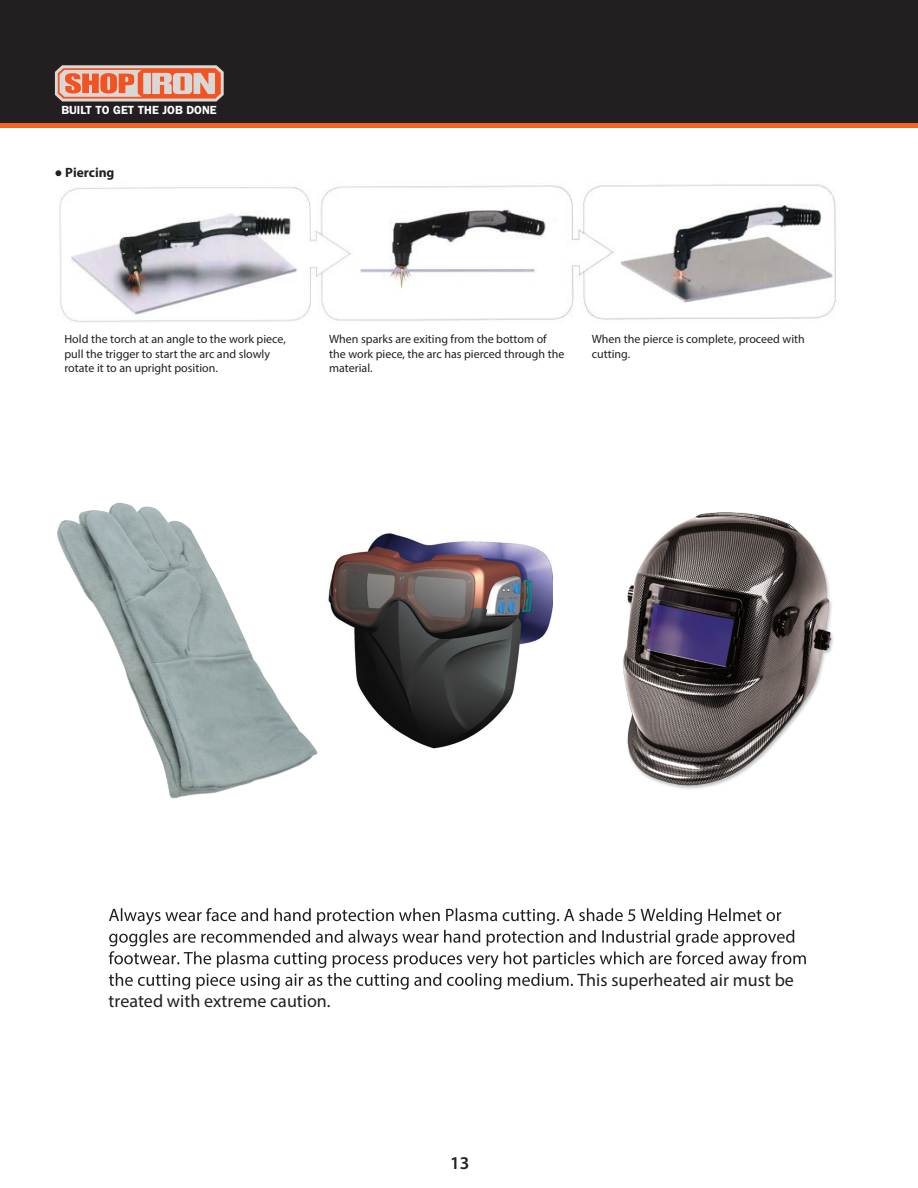
<style>
.page{position:relative;width:918px;height:1188px;background:#fff}
.page>*{position:absolute;margin:0;border:0;box-sizing:border-box;transform-origin:0 0}
.t1{font:18px "Myriad Pro";color:#231f20}
.t2{font:600 18px "Myriad Pro";color:#231f20}
.t3{font:700 13.5px "Myriad Pro";color:#231f20}
.t4{font:12px/14.4px "Myriad Pro";color:#231f20}
.t5{font:600 11.85px "Franklin Gothic";color:#fff}
.s1{font-family:"Impact";font-weight:400}
</style>
<div class="page">
<div style="left:1px;top:0;width:917px;height:128px;background:#231f20"></div>
<div style="left:1px;top:123px;width:917px;height:5px;background:#f36421"></div>
<svg style="left:55px;top:65px;width:169px;height:36px;background:#de9a84"></svg>
<img style="left:59px;top:184px;width:777px;height:138px">
<svg style="left:109px;top:908px;width:697px;height:82px"></svg>
<img style="left:328px;top:533px;width:225px;height:216px">
<img style="left:57px;top:503px;width:261px;height:296px">
<img style="left:623px;top:512px;width:210px;height:277px">
<p class="t5" style="left:61px;top:103px;width:157px">BUILT TO GET THE JOB DONE</p>
<p class="t3" style="left:55px;top:164px;width:61px"><span class="s1">●</span> Piercing</p>
<p class="t4" style="left:64px;top:332px;width:223px">Hold the torch at an angle to the work piece, pull the trigger to start the arc and slowly rotate it to an upright position.</p>
<p class="t4" style="left:329px;top:332px;width:237px">When sparks are exiting from the bottom of the work piece, the arc has pierced through the material.</p>
<p class="t4" style="left:592px;top:332px;width:215px">When the pierce is complete, proceed with cutting.</p>
<h1 class="t1" style="left:108px;top:990px;width:224px">treated with extreme caution.</h1>
<h1 class="t2" style="left:450px;top:1151px;width:21px">13</h1>
<h1 class="t1" style="left:577px;top:969px;width:218px">This superheated air must be</h1>
</div>
